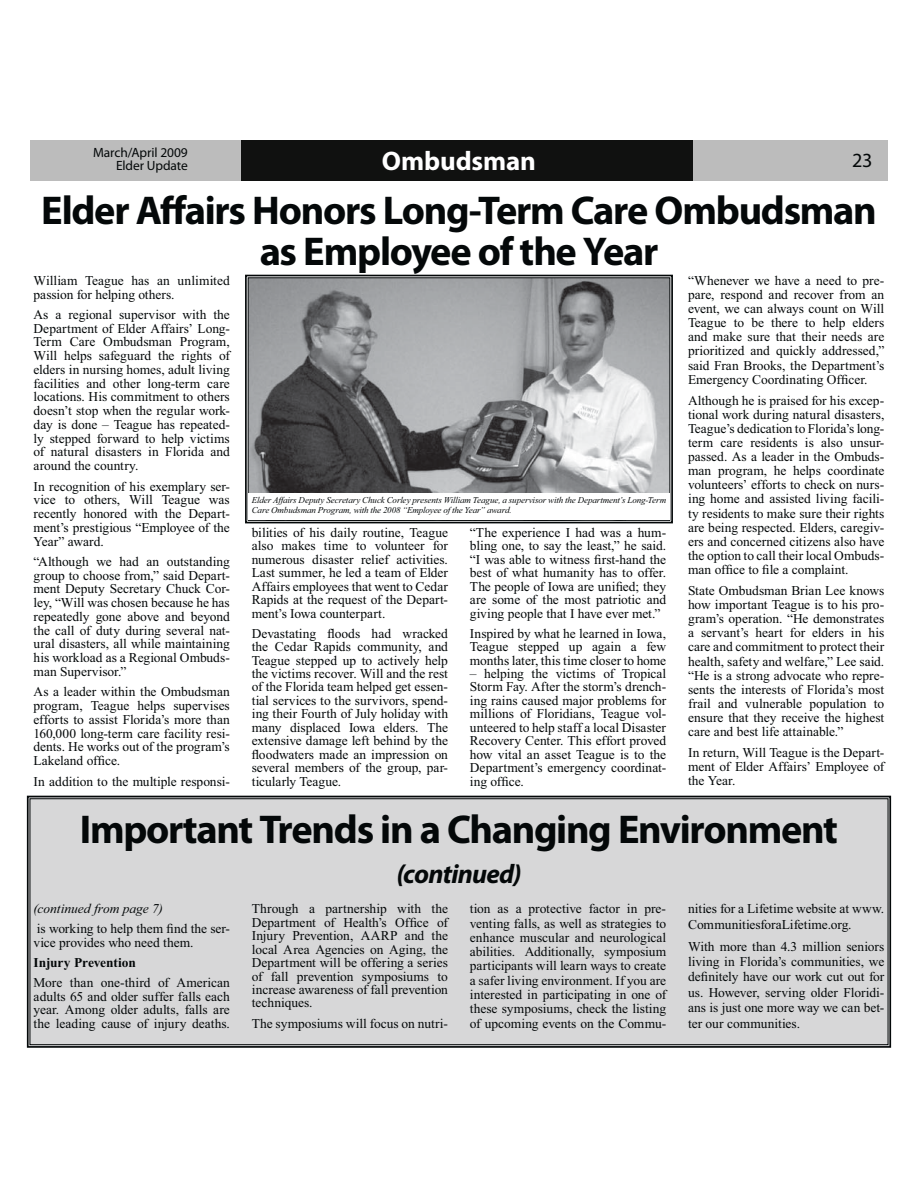
<style>
.page{position:relative;width:918px;height:1188px;background:#fff}
.page>*{position:absolute;margin:0;border:0;box-sizing:border-box;transform-origin:0 0}
.t1{font:700 40.35px/40.3px "Myriad Pro";letter-spacing:-.035em;color:#040809;text-align:center}
.t2{font:italic 700 26.85px "Myriad Pro";letter-spacing:-.03em;color:#040809}
.t3{font:700 26.85px "Myriad Pro";letter-spacing:-.005em;color:#fff}
.t4{font:20.1px "Myriad Pro";color:#040809}
.t5{font:13.5px/13.5px "Times New Roman";color:#040809;text-align:justify}
.t6{font:13.5px/13.5px "Myriad Pro";letter-spacing:-.01em;color:#040809;text-align:right}
.t7{font:italic 13.5px "Times New Roman";color:#040809}
.t8{font:700 13.5px "Times New Roman";letter-spacing:-.005em;color:#040809}
.t9{font:italic 9px/10.1px "Times New Roman";letter-spacing:-.01em;color:#040809}
</style>
<div class="page">
<div style="left:30px;top:140px;width:858px;height:41px;background:#bcbcbc"></div>
<div style="left:241px;top:140px;width:451px;height:41px;background:#101110"></div>
<div style="left:26px;top:795px;width:866px;height:253px;background:#d7d7d8"></div>
<div style="left:30px;top:798px;width:858px;height:247px;border:1px solid #040809"></div>
<svg style="left:245px;top:274px;width:428px;height:250px;background:#666869"></svg>
<svg style="left:248px;top:277px;width:422px;height:244px;background:#8e9092"></svg>
<div style="left:248px;top:493px;width:422px;height:27px;background:#fff"></div>
<p class="t6" style="left:93px;top:146px;width:96px">March/April 2009<br>Elder Update</p>
<h2 class="t3" style="left:382px;top:151px;width:156px">Ombudsman</h2>
<h3 class="t4" style="left:852px;top:148px;width:22px">23</h3>
<h1 class="t1" style="left:41px;top:192px;width:837px">Elder Affairs Honors Long-Term Care Ombudsman as Employee of the Year</h1>
<p class="t5" style="left:34px;top:275px;width:198px">William Teague has an unlimited passion for helping others.</p>
<p class="t5" style="left:34px;top:309px;width:198px">As a regional supervisor with the Department of Elder Affairs’ Long-Term Care Ombudsman Program, Will helps safeguard the rights of elders in nursing homes, adult living facilities and other long-term care locations. His commitment to others doesn’t stop when the regular work&shy;day is done – Teague has repeated&shy;ly stepped forward to help victims of natural disasters in Florida and around the country.</p>
<p class="t5" style="left:34px;top:480px;width:198px">In recognition of his exemplary ser&shy;vice to others, Will Teague was recently honored with the Depart&shy;ment’s prestigious “Employee of the Year” award.</p>
<p class="t5" style="left:34px;top:556px;width:198px">“Although we had an outstanding group to choose from,” said Depart&shy;ment Deputy Secretary Chuck Cor&shy;ley, “Will was chosen because he has repeatedly gone above and beyond the call of duty during several nat&shy;ural disasters, all while maintaining his workload as a Regional Ombuds&shy;man Supervisor.”</p>
<p class="t5" style="left:34px;top:686px;width:198px">As a leader within the Ombudsman program, Teague helps supervises efforts to assist Florida’s more than 160,000 long-term care facility resi&shy;dents. He works out of the program’s Lakeland office.</p>
<p class="t5" style="left:34px;top:776px;width:198px">In addition to the multiple responsi-</p>
<p class="t5" style="left:688px;top:274px;width:198px;line-height:14.1px">“Whenever we have a need to pre&shy;pare, respond and recover from an event, we can always count on Will Teague to be there to help elders and make sure that their needs are prioritized and quickly addressed,” said Fran Brooks, the Department’s Emergency Coordinating Officer.</p>
<p class="t5" style="left:688px;top:394px;width:198px;line-height:14.1px">Although he is praised for his excep&shy;tional work during natural disasters, Teague’s dedication to Florida’s long&shy;term care residents is also unsur&shy;passed. As a leader in the Ombuds&shy;man program, he helps coordinate volunteers’ efforts to check on nurs&shy;ing home and assisted living facili&shy;ty residents to make sure their rights are being respected. Elders, caregiv&shy;ers and concerned citizens also have the option to call their local Ombuds&shy;man office to file a complaint.</p>
<p class="t5" style="left:688px;top:585px;width:198px;line-height:14.1px">State Ombudsman Brian Lee knows how important Teague is to his pro&shy;gram’s operation. “He demonstrates a servant’s heart for elders in his care and commitment to protect their health, safety and welfare,” Lee said. “He is a strong advocate who repre&shy;sents the interests of Florida’s most frail and vulnerable population to ensure that they receive the highest care and best life attainable.”</p>
<p class="t5" style="left:688px;top:747px;width:198px;line-height:14.1px">In return, Will Teague is the Depart&shy;ment of Elder Affairs’ Employee of the Year.</p>
<p class="t9" style="left:252px;top:496px;width:416px">Elder Affairs Deputy Secretary Chuck Corley presents William Teague, a supervisor with the Department’s Long-Term<br>Care Ombudsman Program, with the 2008 “Employee of the Year” award.</p>
<p class="t5" style="left:252px;top:527px;width:198px">bilities of his daily routine, Teague also makes time to volunteer for numerous disaster relief activities.<br>Last summer, he led a team of Elder Affairs employees that went to Cedar Rapids at the request of the Depart&shy;ment’s Iowa counterpart.</p>
<p class="t5" style="left:252px;top:628px;width:198px">Devastating floods had wracked the Cedar Rapids community, and Teague stepped up to actively help the victims recover. Will and the rest of the Florida team helped get essen&shy;tial services to the survivors, spend&shy;ing their Fourth of July holiday with many displaced Iowa elders. The extensive damage left behind by the floodwaters made an impression on several members of the group, par&shy;ticularly Teague.</p>
<p class="t5" style="left:470px;top:527px;width:198px">“The experience I had was a hum&shy;bling one, to say the least,” he said. “I was able to witness first-hand the best of what humanity has to offer.<br>The people of Iowa are unified; they are some of the most patriotic and giving people that I have ever met.”</p>
<p class="t5" style="left:470px;top:628px;width:198px">Inspired by what he learned in Iowa, Teague stepped up again a few months later, this time closer to home</p>
<p class="t5" style="left:470px;top:668px;width:198px">– helping the victims of Tropical Storm Fay. After the storm’s drench&shy;ing rains caused major problems for millions of Floridians, Teague vol&shy;unteered to help staff a local Disaster Recovery Center. This effort proved how vital an asset Teague is to the Department’s emergency coordinat&shy;ing office.</p>
<h1 class="t1" style="left:80px;top:811px;width:760px">Important Trends in a Changing Environment</h1>
<h2 class="t2" style="left:397px;top:858px;width:126px">(continued)</h2>
<p class="t7" style="left:34px;top:904px;width:131px">(continued from page 7)</p>
<p class="t5" style="left:34px;top:923px;width:198px">is working to help them find the ser&shy;vice provides who need them.</p>
<p class="t8" style="left:34px;top:955px;width:104px">Injury Prevention</p>
<p class="t5" style="left:34px;top:977px;width:198px">More than one-third of American adults 65 and older suffer falls each year. Among older adults, falls are the leading cause of injury deaths.</p>
<p class="t5" style="left:252px;top:903px;width:198px">Through a partnership with the Department of Health’s Office of Injury Prevention, AARP and the local Area Agencies on Aging, the Department will be offering a series of fall prevention symposiums to increase awareness of fall prevention techniques.</p>
<p class="t5" style="left:252px;top:1018px;width:198px">The symposiums will focus on nutri-</p>
<p class="t5" style="left:470px;top:903px;width:198px;line-height:14.2px">tion as a protective factor in pre&shy;venting falls, as well as strategies to enhance muscular and neurological abilities. Additionally, symposium participants will learn ways to create a safer living environment. If you are interested in participating in one of these symposiums, check the listing of upcoming events on the Commu-</p>
<p class="t5" style="left:688px;top:902px;width:198px;line-height:15.3px">nities for a Lifetime website at www.<br>CommunitiesforaLifetime.org.</p>
<p class="t5" style="left:688px;top:940px;width:198px;line-height:15.3px">With more than 4.3 million seniors living in Florida’s communities, we definitely have our work cut out for us. However, serving older Floridi&shy;ans is just one more way we can bet&shy;ter our communities.</p>
</div>
